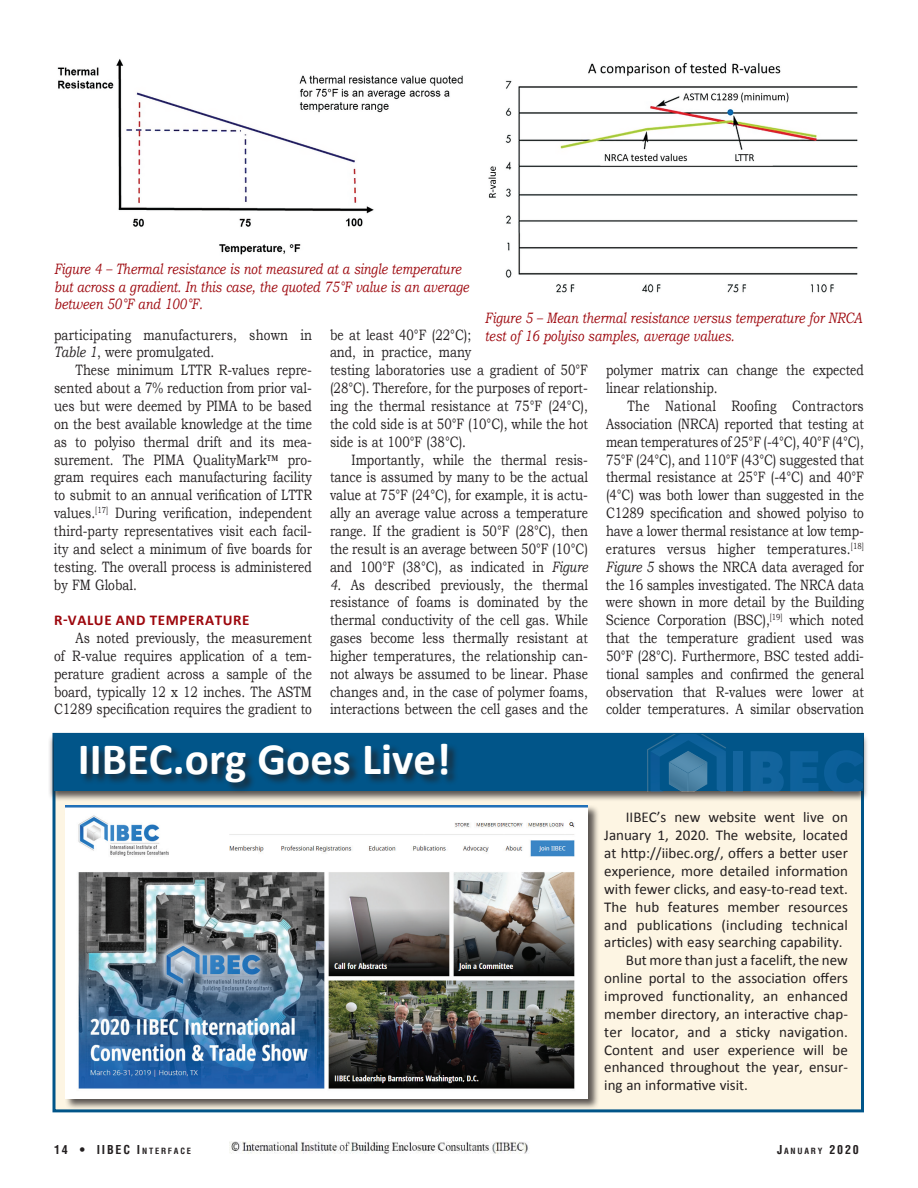
<style>
.page{position:relative;width:918px;height:1188px;background:#fff}
.page>*{position:absolute;margin:0;border:0;box-sizing:border-box;transform-origin:0 0}
.Body_Text{font:700 45px "Calibri";color:#fff}
.Body_Text-2{font:15px/17.9px "Bookman Old Style";color:#231f20;text-align:justify;scale:.8 1}
.Body_Text-3{font:15px/17.9px "Calibri";color:#231f20;text-align:justify}
.Cutline{font:italic 15px/17.9px "Bookman Old Style";color:#9d070d;scale:.8 1}
.Body_Text-4{font:15px/17.9px "Bookman Old Style";letter-spacing:.02em;color:#231f20;scale:.8 1}
.Body_Subhead{font:700 15px "Calibri";letter-spacing:.04em;color:#9d070d}
.Page_Numbers{font:700 condensed 12px "Helvetica";letter-spacing:.15em;color:#231f20}
.Page_Numbers-2{font:700 condensed 8.4px "Helvetica";letter-spacing:.215em;color:#231f20}
.s1{font-style:italic}
.s2{font-size:8.4px}
.s3{font-size:12px}
</style>
<div class="page">
<img style="left:57px;top:59px;width:406px;height:196px">
<img style="left:488px;top:63px;width:370px;height:230px">
<div style="left:52px;top:733px;width:812px;height:379px;background:#fdf5e3;border:3px solid #015589"></div>
<div style="left:48px;top:733px;width:821px;height:69px;background:#231f20;opacity:.75"></div>
<div style="left:54px;top:734px;width:808px;height:57px;background:#015589"></div>
<svg style="left:647px;top:734px;width:79px;height:57px"></svg>
<div style="left:733px;top:751px;width:10px;height:40px;background:#14659e"></div>
<svg style="left:790px;top:750px;width:72px;height:41px"></svg>
<svg style="left:751px;top:751px;width:33px;height:40px"></svg>
<div style="left:80px;top:743px;width:379px;height:50px;background:#231f20;opacity:.75"></div>
<div style="left:64px;top:805px;width:536px;height:305px;background:#231f20;opacity:.75"></div>
<img style="left:65px;top:805px;width:523px;height:294px">
<img style="left:229px;top:1142px;width:299px;height:12px">
<p class="Cutline" style="left:54px;top:260px;width:520px">Figure 4 – Thermal resistance is not measured at a single temperature but across a gradient. In this case, the quoted 75°F value is an average between 50°F and 100°F.</p>
<p class="Body_Text-4" style="left:54px;top:326px;width:324px">participating manufacturers, shown in<br><span class="s1">Table 1</span>, were promulgated.</p>
<p class="Body_Text-2" style="left:54px;top:361px;width:324px;text-indent:22px">These minimum LTTR R-values repre&shy;sented about a 7% reduction from prior val&shy;ues but were deemed by PIMA to be based on the best available knowledge at the time as to polyiso thermal drift and its mea&shy;surement. The PIMA QualityMark™ pro&shy;gram requires each manufacturing facility to submit to an annual verification of LTTR values.<sup>[17]</sup> During verification, independent third-party representatives visit each facil&shy;ity and select a minimum of five boards for testing. The overall process is administered by FM Global.</p>
<p class="Body_Subhead" style="left:54px;top:611px;width:197px">R-VALUE AND TEMPERATURE</p>
<p class="Body_Text-2" style="left:54px;top:629px;width:324px;text-indent:22px">As noted previously, the measurement of R-value requires application of a tem&shy;perature gradient across a sample of the board, typically 12 x 12 inches. The ASTM C1289 specification requires the gradient to</p>
<p class="Cutline" style="left:485px;top:309px;width:473px">Figure 5 – Mean thermal resistance versus temperature for NRCA test of 16 polyiso samples, average values.</p>
<p class="Body_Text-2" style="left:330px;top:326px;width:324px;text-align:left">be at least 40°F (22°C);<br>and, in practice, many<br>testing laboratories use a gradient of 50°F (28°C). Therefore, for the purposes of report&shy;ing the thermal resistance at 75°F (24°C), the cold side is at 50°F (10°C), while the hot side is at 100°F (38°C).</p>
<p class="Body_Text-2" style="left:330px;top:451px;width:324px;text-indent:22px">Importantly, while the thermal resis&shy;tance is assumed by many to be the actual value at 75°F (24°C), for example, it is actu&shy;ally an average value across a temperature range. If the gradient is 50°F (28°C), then the result is an average between 50°F (10°C) and 100°F (38°C), as indicated in <span class="s1">Figure</span></p>
<p class="Body_Text-2" style="left:330px;top:575px;width:324px"><span class="s1">4</span>. As described previously, the thermal resistance of foams is dominated by the thermal conductivity of the cell gas. While gases become less thermally resistant at higher temperatures, the relationship can&shy;not always be assumed to be linear. Phase changes and, in the case of polymer foams, interactions between the cell gases and the</p>
<p class="Body_Text-2" style="left:606px;top:361px;width:324px">polymer matrix can change the expected linear relationship.</p>
<p class="Body_Text-2" style="left:606px;top:397px;width:324px;text-indent:22px">The National Roofing Contractors Association (NRCA) reported that testing at mean temperatures of 25°F (-4°C), 40°F (4°C), 75°F (24°C), and 110°F (43°C) suggested that thermal resistance at 25°F (-4°C) and 40°F (4°C) was both lower than suggested in the C1289 specification and showed polyiso to have a lower thermal resistance at low temp&shy;eratures versus higher temperatures.<sup>[18] </sup><span class="s1">Figure 5</span> shows the NRCA data averaged for the 16 samples investigated. The NRCA data were shown in more detail by the Building Science Corporation (BSC),<sup>[19]</sup> which noted that the temperature gradient used was 50°F (28°C). Furthermore, BSC tested addi&shy;tional samples and confirmed the general observation that R-values were lower at colder temperatures. A similar observation</p>
<p class="Body_Text" style="left:78px;top:731px;width:375px">IIBEC.org Goes Live!</p>
<p class="Body_Text-3" style="left:604px;top:809px;width:245px;text-indent:22px">IIBEC’s new website went live on January 1, 2020. The website, located at http://iibec.org/, offers a better user experience, more detailed information with fewer clicks, and easy-to-read text.<br>The hub features member resources and publications (including technical articles) with easy searching capability.</p>
<p class="Body_Text-3" style="left:604px;top:951px;width:245px;text-indent:22px">But more than just a facelift, the new online portal to the association offers improved functionality, an enhanced member directory, an interactive chap&shy;ter locator, and a sticky navigation.<br>Content and user experience will be enhanced throughout the year, ensur&shy;ing an informative visit.</p>
<p class="Page_Numbers" style="left:54px;top:1143px;width:133px">14 • IIBEC I<span class="s2">NTERFACE</span></p>
<p class="Page_Numbers-2" style="left:777px;top:1146px;width:83px"><span class="s3">J</span>ANUARY <span class="s3">2020</span></p>
</div>
